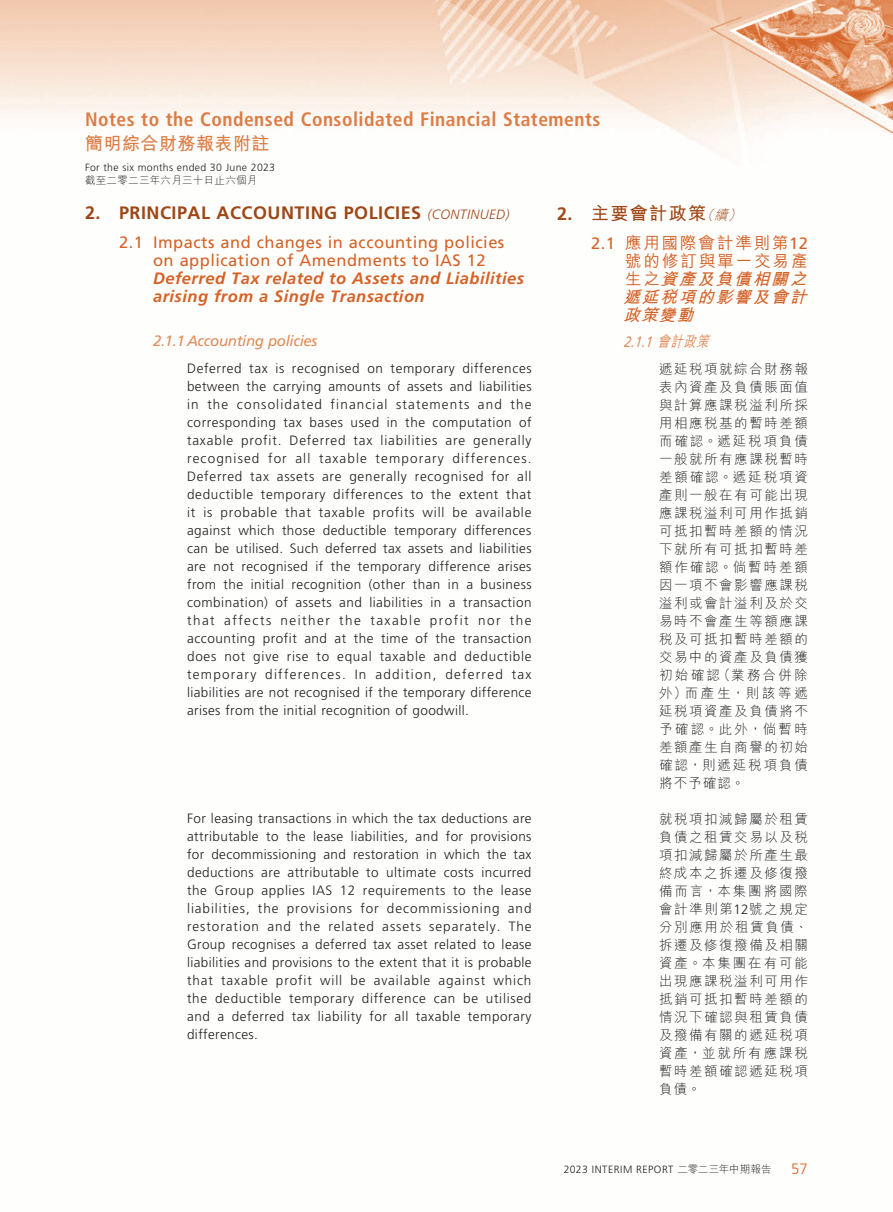
<style>
.page{position:relative;width:893px;height:1212px;background:#fff}
.page>*{position:absolute;margin:0;border:0;box-sizing:border-box;transform-origin:0 0}
.t1{font:700 condensed 19.5px "Frutiger LT Std";letter-spacing:.025em;color:#dc7d46}
.t2{font:700 18px "Frutiger LT Std";letter-spacing:.03em;color:#9f4716}
.t3{font:700 18px "M Hei HK";letter-spacing:.08em;color:#9f4716}
.t4{font:700 18px "M Hei HK";letter-spacing:.03em;color:#dc7d46}
.t5{font:16.5px/18px "Frutiger LT Std";letter-spacing:.03em;color:#d56227}
.t6{font:italic 700 16.5px/18px "Frutiger LT Std";letter-spacing:.03em;color:#d56227}
.t7{font:italic 700 16.5px/18px "M Hei HK";color:#d56227}
.t8{font:italic 15px "Frutiger LT Std";letter-spacing:-.02em;color:#e18b59}
.t9{font:italic 15px "Frutiger LT Std";color:#e18b59;scale:.8 1}
.t10{font:300 15px "Frutiger LT Std";color:#d56227}
.t11{font:300 13.5px/18px "Frutiger LT Std";letter-spacing:.03em;color:#231f20;text-align:justify}
.t12{font:300 13.5px/18px "M Hei HK";letter-spacing:.115em;color:#231f20;text-align:justify}
.t13{font:300 10.5px "Frutiger LT Std";letter-spacing:.03em;color:#231f20}
.t14{font:300 10.5px "Frutiger LT Std";letter-spacing:.05em;color:#231f20}
.t15{font:300 10.5px "M Hei HK";letter-spacing:.03em;color:#231f20}
.s1{font-weight:300;font-style:italic;font-size:13.5px}
.s2{font-family:"Frutiger LT Std"}
.s3{font-family:"Frutiger LT Std";font-weight:400;font-style:normal}
.s4{font-weight:500;font-style:normal}
.s5{font-family:"M Hei HK";font-weight:500}
.s6{font-family:"M Hei HK"}
</style>
<div class="page">
<img style="left:0;top:0;width:893px;height:153px">
<h1 class="t1" style="left:85px;top:108px;width:517px">Notes to the Condensed Consolidated Financial Statements</h1>
<h2 class="t4" style="left:85px;top:130px;width:186px">簡明綜合財務報表附註</h2>
<p class="t13" style="left:85px;top:161px;width:192px">For the six months ended 30 June 2023</p>
<p class="t15" style="left:85px;top:175px;width:174px">截至二零二三年六月三十日止六個月</p>
<h2 class="t2" style="left:85px;top:202px;width:426px">2. PRINCIPAL ACCOUNTING POLICIES <span class="s1">(CONTINUED)</span></h2>
<p class="t5" style="left:153px;top:233px;width:353px;text-indent:-34px">2.1 Impacts and changes in accounting policies on application of Amendments to IAS 12</p>
<p class="t6" style="left:153px;top:269px;width:373px">Deferred Tax related to Assets and Liabilities arising from a Single Transaction</p>
<p class="t8" style="left:153px;top:332px;width:166px">2.1.1Accounting policies</p>
<p class="t11" style="left:187px;top:359px;width:346px">Deferred tax is recognised on temporary differences between the carrying amounts of assets and liabilities in the consolidated financial statements and the corresponding tax bases used in the computation of taxable profit. Deferred tax liabilities are generally recognised for all taxable temporary differences.<br>Deferred tax assets are generally recognised for all deductible temporary differences to the extent that it is probable that taxable profits will be available against which those deductible temporary differences can be utilised. Such deferred tax assets and liabilities are not recognised if the temporary difference arises from the initial recognition (other than in a business combination) of assets and liabilities in a transaction that affects neither the taxable profit nor the accounting profit and at the time of the transaction does not give rise to equal taxable and deductible temporary differences. In addition, deferred tax liabilities are not recognised if the temporary difference arises from the initial recognition of goodwill.</p>
<h2 class="t3" style="left:557px;top:200px;width:189px"><span class="s2">2.</span> 主要會計政策<span class="s1">（續）</span></h2>
<p class="t7" style="left:623px;top:232px;width:190px;text-indent:-32px"><span class="s3">2.1</span> <span class="s4">應用國際會計準則第</span><span class="s3">12</span><span class="s4">號的修訂與單一交易產生之</span>資產及負債相關之遞延稅項的影響及會計政策變動</p>
<p class="t9" style="left:624px;top:333px;width:114px">2.1.1 <span class="s5">會計政策</span></p>
<p class="t12" style="left:659px;top:360px;width:150px">遞延稅項就綜合財務報表內資產及負債賬面值與計算應課稅溢利所採用相應稅基的暫時差額而確認。遞延稅項負債一般就所有應課稅暫時差額確認。遞延稅項資產則一般在有可能出現應課稅溢利可用作抵銷可抵扣暫時差額的情況下就所有可抵扣暫時差額作確認。倘暫時差額因一項不會影響應課稅溢利或會計溢利及於交易時不會產生等額應課稅及可抵扣暫時差額的交易中的資產及負債獲初始確認（業務合併除外）而產生，則該等遞延稅項資產及負債將不予確認。此外，倘暫時差額產生自商譽的初始確認，則遞延稅項負債將不予確認。</p>
<p class="t12" style="left:659px;top:810px;width:150px">就稅項扣減歸屬於租賃負債之租賃交易以及稅項扣減歸屬於所產生最終成本之拆遷及修復撥備而言，本集團將國際會計準則第<span class="s2">12</span>號之規定分別應用於租賃負債、拆遷及修復撥備及相關資產。本集團在有可能出現應課稅溢利可用作抵銷可抵扣暫時差額的情況下確認與租賃負債及撥備有關的遞延稅項資產，並就所有應課稅暫時差額確認遞延稅項負債。</p>
<p class="t11" style="left:187px;top:809px;width:346px">For leasing transactions in which the tax deductions are attributable to the lease liabilities, and for provisions for decommissioning and restoration in which the tax deductions are attributable to ultimate costs incurred the Group applies IAS 12 requirements to the lease liabilities, the provisions for decommissioning and restoration and the related assets separately. The Group recognises a deferred tax asset related to lease liabilities and provisions to the extent that it is probable that taxable profit will be available against which the deductible temporary difference can be utilised and a deferred tax liability for all taxable temporary differences.</p>
<p class="t14" style="left:564px;top:1164px;width:210px">2023 INTERIM REPORT <span class="s6">二零二三年中期報告</span></p>
<p class="t10" style="left:791px;top:1161px;width:18px">57</p>
</div>
